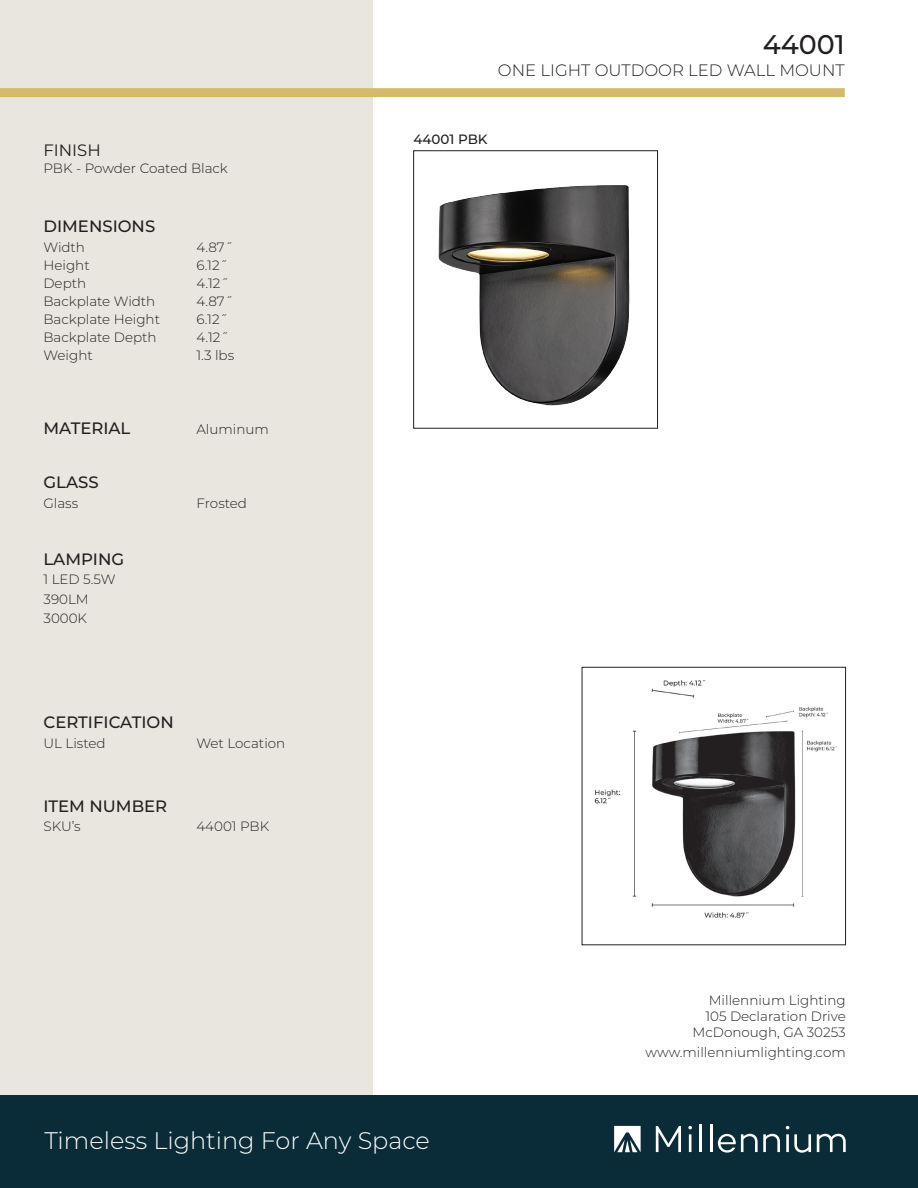
<style>
.page{position:relative;width:918px;height:1188px;background:#fff}
.page>*{position:absolute;margin:0;border:0;box-sizing:border-box;transform-origin:0 0}
.t1{font:500 27px "Montserrat";color:#231f20}
.t2{font:300 24px "Montserrat";color:#fff}
.t3{font:500 16.5px "Montserrat";color:#231f20}
.t4{font:300 16.5px "Montserrat";color:#231f20}
.t5{font:16.5px "Montserrat";color:#231f20}
.t6{font:300 13.5px "Montserrat";color:#231f20}
.t7{font:500 13.5px "Montserrat";color:#231f20}
</style>
<div class="page">
<div style="left:0;top:0;width:373px;height:1188px;background:#e8e6df"></div>
<div style="left:0;top:1095px;width:918px;height:93px;background:#0a2b38"></div>
<div style="left:0;top:88px;width:845px;height:9px;background:#d4ba6c"></div>
<svg style="left:656px;top:1126px;width:25px;height:26px"></svg>
<svg style="left:688px;top:1126px;width:4px;height:26px"></svg>
<hr style="left:699px;top:1125px;width:3px;height:27px;background:#fff">
<hr style="left:710px;top:1125px;width:2px;height:27px;background:#fff">
<svg style="left:718px;top:1134px;width:62px;height:19px"></svg>
<svg style="left:786px;top:1126px;width:25px;height:27px"></svg>
<svg style="left:817px;top:1134px;width:29px;height:18px"></svg>
<svg style="left:614px;top:1126px;width:27px;height:26px"></svg>
<img style="left:438px;top:185px;width:192px;height:221px">
<div style="left:413px;top:151px;width:245px;height:277px;border:1px solid #231f20"></div>
<img style="left:594px;top:680px;width:244px;height:238px">
<div style="left:582px;top:667px;width:264px;height:278px;border:1px solid #231f20"></div>
<p class="t5" style="left:43px;top:139px;width:59px">FINISH</p>
<p class="t6" style="left:43px;top:159px;width:186px">PBK - Powder Coated Black</p>
<p class="t3" style="left:43px;top:215px;width:113px">DIMENSIONS</p>
<p class="t6" style="left:43px;top:238px;width:43px">Width</p>
<p class="t6" style="left:196px;top:238px;width:38px">4.87˝</p>
<p class="t6" style="left:43px;top:256px;width:48px">Height</p>
<p class="t6" style="left:196px;top:256px;width:33px">6.12˝</p>
<p class="t6" style="left:43px;top:274px;width:44px">Depth</p>
<p class="t6" style="left:196px;top:274px;width:34px">4.12˝</p>
<p class="t6" style="left:43px;top:292px;width:113px">Backplate Width</p>
<p class="t6" style="left:196px;top:292px;width:38px">4.87˝</p>
<p class="t6" style="left:43px;top:310px;width:118px">Backplate Height</p>
<p class="t6" style="left:196px;top:310px;width:33px">6.12˝</p>
<p class="t6" style="left:43px;top:328px;width:115px">Backplate Depth</p>
<p class="t6" style="left:196px;top:328px;width:34px">4.12˝</p>
<p class="t6" style="left:43px;top:346px;width:51px">Weight</p>
<p class="t6" style="left:196px;top:346px;width:39px">1.3 lbs</p>
<p class="t3" style="left:43px;top:416px;width:88px">MATERIAL</p>
<p class="t6" style="left:196px;top:420px;width:74px">Aluminum</p>
<p class="t3" style="left:43px;top:471px;width:57px">GLASS</p>
<p class="t6" style="left:43px;top:494px;width:36px">Glass</p>
<p class="t6" style="left:196px;top:494px;width:52px">Frosted</p>
<p class="t3" style="left:43px;top:547px;width:82px">LAMPING</p>
<p class="t6" style="left:43px;top:570px;width:74px">1 LED 5.5W</p>
<p class="t6" style="left:43px;top:590px;width:47px">390LM</p>
<p class="t6" style="left:43px;top:609px;width:45px">3000K</p>
<p class="t3" style="left:43px;top:711px;width:132px">CERTIFICATION</p>
<p class="t6" style="left:43px;top:734px;width:64px">UL Listed</p>
<p class="t6" style="left:196px;top:734px;width:90px">Wet Location</p>
<p class="t3" style="left:43px;top:794px;width:125px">ITEM NUMBER</p>
<p class="t6" style="left:43px;top:817px;width:39px">SKU’s</p>
<p class="t6" style="left:196px;top:817px;width:74px">44001 PBK</p>
<p class="t1" style="left:763px;top:25px;width:84px">44001</p>
<p class="t4" style="left:498px;top:59px;width:348px">ONE LIGHT OUTDOOR LED WALL MOUNT</p>
<p class="t7" style="left:413px;top:130px;width:76px">44001 PBK</p>
<p class="t2" style="left:44px;top:1124px;width:387px">Timeless Lighting For Any Space</p>
<p class="t6" style="left:709px;top:991px;width:139px">Millennium Lighting</p>
<p class="t6" style="left:705px;top:1007px;width:142px">105 Declaration Drive</p>
<p class="t6" style="left:692px;top:1023px;width:155px">McDonough, GA 30253</p>
<p class="t6" style="left:645px;top:1043px;width:202px">www.millenniumlighting.com</p>
</div>
